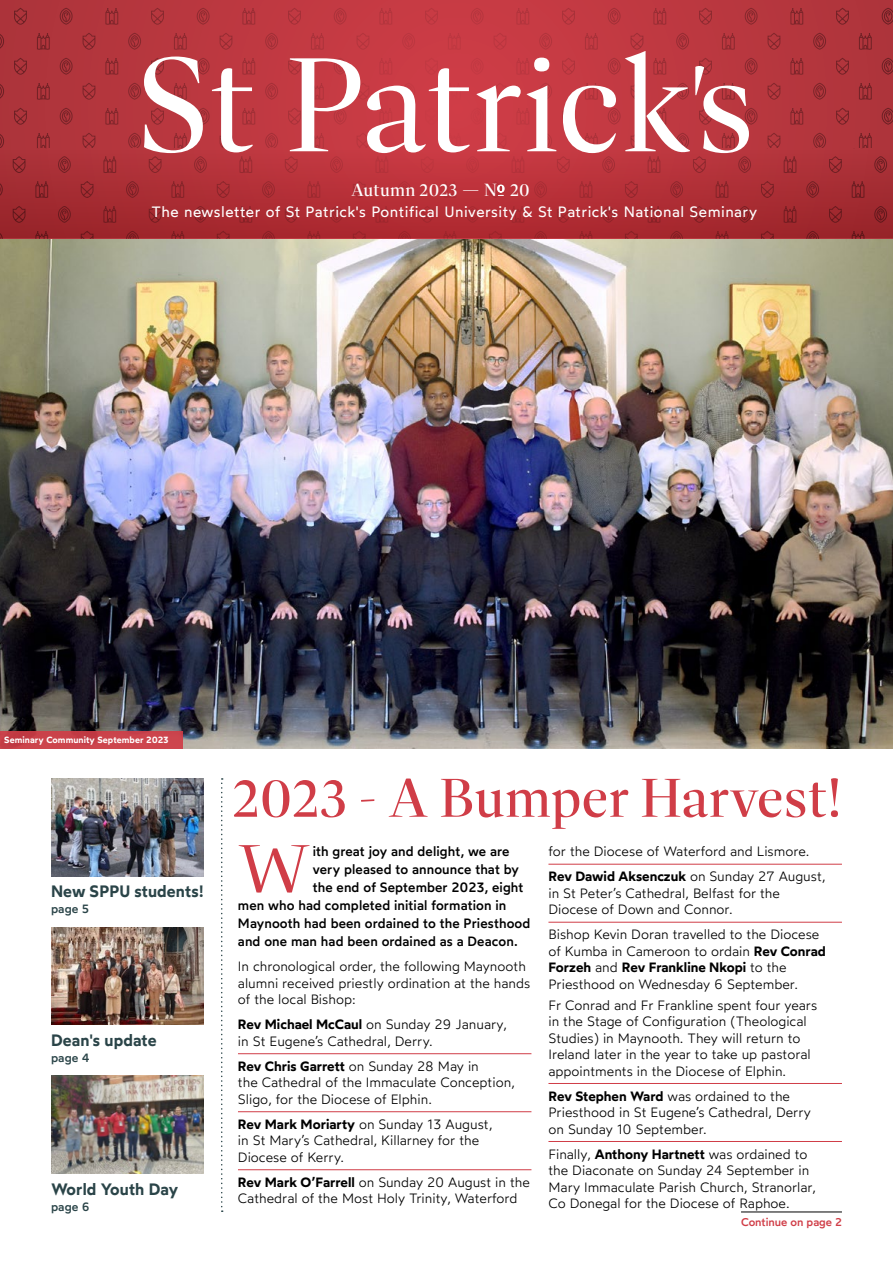
<style>
.page{position:relative;width:893px;height:1263px;background:#fff}
.page>*{position:absolute;margin:0;border:0;box-sizing:border-box;transform-origin:0 0}
.First_Para{font:300 69.3px "Dashiell Fine";color:#d03d47;scale:1.04 1}
.Title_-_Large{font:500 55.5px "Dashiell Fine";color:#d03d47}
.t1{font:500 18px "Dashiell Fine";letter-spacing:.015em;color:#fff}
.t2{font:600 16.5px "Wotfard";letter-spacing:.01em;color:#2a4448}
.t3{font:15px "Wotfard";letter-spacing:.035em;color:#fff}
.t4{font:300 13.5px/16.5px "Wotfard";color:#000}
.First_Para-2{font:500 13.5px "Wotfard";letter-spacing:.01em;color:#000}
.t5{font:500 12px "Wotfard";letter-spacing:.01em;color:#2a4448}
.t6{font:500 11.25px "Wotfard";color:#d03d47}
.t7{font:600 9px "Wotfard";letter-spacing:.01em;color:#fff}
.s1{font-weight:600}
</style>
<div class="page">
<img style="left:0;top:238px;width:893px;height:510px">
<svg style="left:0;top:0;width:893px;height:149px;background:#b7363e"></svg>
<svg style="left:0;top:149px;width:893px;height:89px;background:#ac2d34"></svg>
<svg style="left:144px;top:57px;width:59px;height:96px"></svg>
<svg style="left:212px;top:68px;width:41px;height:84px"></svg>
<svg style="left:290px;top:58px;width:70px;height:93px"></svg>
<svg style="left:367px;top:68px;width:103px;height:85px"></svg>
<svg style="left:476px;top:86px;width:45px;height:65px"></svg>
<svg style="left:527px;top:58px;width:29px;height:93px"></svg>
<svg style="left:563px;top:86px;width:53px;height:67px"></svg>
<svg style="left:625px;top:51px;width:124px;height:103px"></svg>
<svg style="left:497px;top:185px;width:7px;height:11px"></svg>
<hr style="left:238px;top:1053px;width:293px;height:1px;background:#d03d47">
<hr style="left:238px;top:1111px;width:293px;height:1px;background:#d03d47">
<hr style="left:238px;top:1169px;width:293px;height:1px;background:#d03d47">
<hr style="left:548px;top:864px;width:294px;height:1px;background:#d03d47">
<hr style="left:548px;top:922px;width:294px;height:1px;background:#d03d47">
<hr style="left:548px;top:1083px;width:294px;height:1px;background:#d03d47">
<hr style="left:548px;top:1141px;width:294px;height:1px;background:#d03d47">
<img style="left:51px;top:1076px;width:153px;height:98px">
<img style="left:51px;top:927px;width:153px;height:98px">
<img style="left:51px;top:778px;width:153px;height:98px">
<hr style="left:741px;top:1212px;width:101px;height:1px;background:#000">
<svg style="left:221px;top:778px;width:2px;height:434px"></svg>
<div style="left:0;top:731px;width:183px;height:17px;background:#cb444c"></div>
<p class="t1" style="left:351px;top:179px;width:180px">Autumn 2023 — N 20</p>
<p class="t3" style="left:151px;top:202px;width:607px">The newsletter of St Patrick's Pontifical University &amp; St Patrick's National Seminary</p>
<p class="t7" style="left:4px;top:734px;width:166px">Seminary Community September 2023</p>
<p class="t2" style="left:51px;top:880px;width:154px">New SPPU students!</p>
<p class="t5" style="left:51px;top:901px;width:40px">page 5</p>
<p class="t2" style="left:51px;top:1029px;width:107px">Dean's update</p>
<p class="t5" style="left:51px;top:1050px;width:40px">page 4</p>
<p class="t2" style="left:51px;top:1178px;width:129px">World Youth Day</p>
<p class="t5" style="left:51px;top:1199px;width:40px">page 6</p>
<p class="Title_-_Large" style="left:232px;top:766px;width:611px">2023 - A Bumper Harvest!</p>
<p class="First_Para" style="left:238px;top:829px;width:71px">W</p>
<p class="First_Para-2" style="left:313px;top:843px;width:198px">ith great joy and delight, we are</p>
<p class="First_Para-2" style="left:313px;top:861px;width:208px">very pleased to announce that by</p>
<p class="First_Para-2" style="left:313px;top:879px;width:212px">the end of September 2023, eight</p>
<p class="First_Para-2" style="left:238px;top:897px;width:270px">men who had completed initial formation in</p>
<p class="First_Para-2" style="left:238px;top:915px;width:294px">Maynooth had been ordained to the Priesthood</p>
<p class="First_Para-2" style="left:238px;top:933px;width:281px">and one man had been ordained as a Deacon.</p>
<p class="t4" style="left:238px;top:958px;width:294px">In chronological order, the following Maynooth alumni received priestly ordination at the hands of the local Bishop:</p>
<p class="t4" style="left:238px;top:1016px;width:270px"><span class="s1">Rev Michael McCaul</span> on Sunday 29 January, in St Eugene’s Cathedral, Derry.</p>
<p class="t4" style="left:238px;top:1057px;width:279px"><span class="s1">Rev Chris Garrett</span> on Sunday 28 May in<br>the Cathedral of the Immaculate Conception,<br>Sligo, for the Diocese of Elphin.</p>
<p class="t4" style="left:238px;top:1115px;width:256px"><span class="s1">Rev Mark Moriarty</span> on Sunday 13 August, in St Mary’s Cathedral, Killarney for the<br>Diocese of Kerry.</p>
<p class="t4" style="left:238px;top:1173px;width:293px"><span class="s1">Rev Mark O’Farrell</span> on Sunday 20 August in the<br>Cathedral of the Most Holy Trinity, Waterford</p>
<p class="t4" style="left:548px;top:843px;width:263px">for the Diocese of Waterford and Lismore.</p>
<p class="t4" style="left:548px;top:868px;width:279px"><span class="s1">Rev Dawid Aksenczuk</span> on Sunday 27 August, in St Peter’s Cathedral, Belfast for the<br>Diocese of Down and Connor.</p>
<p class="t4" style="left:548px;top:926px;width:279px">Bishop Kevin Doran travelled to the Diocese of Kumba in Cameroon to ordain <span class="s1">Rev Conrad Forzeh</span> and <span class="s1">Rev Frankline Nkopi</span> to the Priesthood on Wednesday 6 September.</p>
<p class="t4" style="left:548px;top:996px;width:270px">Fr Conrad and Fr Frankline spent four years in the Stage of Configuration (Theological Studies) in Maynooth. They will return to Ireland later in the year to take up pastoral appointments in the Diocese of Elphin.</p>
<p class="t4" style="left:548px;top:1087px;width:264px"><span class="s1">Rev Stephen Ward</span> was ordained to the<br>Priesthood in St Eugene’s Cathedral, Derry on Sunday 10 September.</p>
<p class="t4" style="left:548px;top:1145px;width:269px">Finally, <span class="s1">Anthony Hartnett</span> was ordained to the Diaconate on Sunday 24 September in Mary Immaculate Parish Church, Stranorlar, Co Donegal for the Diocese of Raphoe.</p>
<p class="t6" style="left:741px;top:1215px;width:102px">Continue on page 2</p>
</div>
